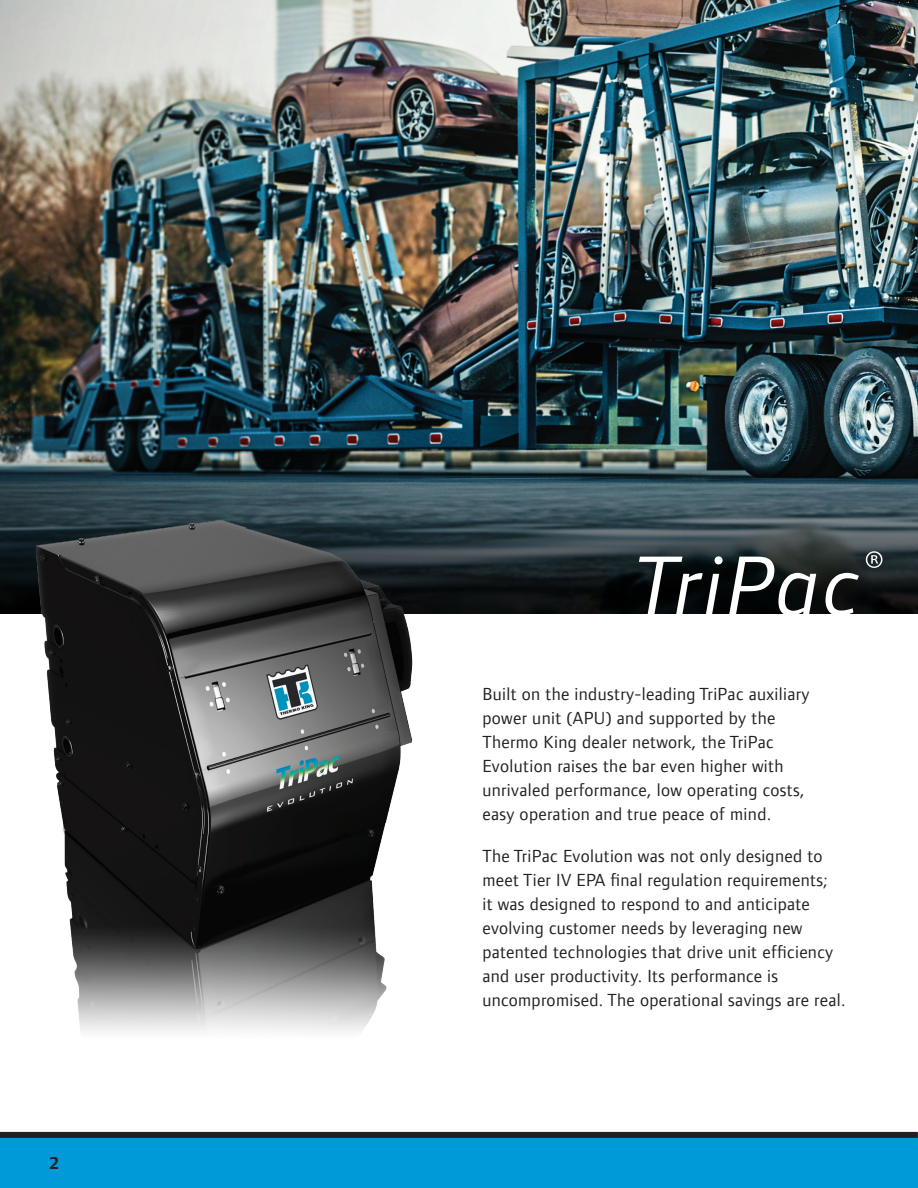
<style>
.page{position:relative;width:918px;height:1188px;background:#fff}
.page>*{position:absolute;margin:0;border:0;box-sizing:border-box;transform-origin:0 0}
.t1{font:italic 87.9px "Foundry Form Sans";letter-spacing:.04em;color:#fff}
.t2{font:18px/24px "Foundry Form Sans";letter-spacing:.02em;color:#231f20}
.t3{font:700 18px "Foundry Form Sans";color:#231f20}
</style>
<div class="page">
<div style="left:0;top:1133px;width:918px;height:55px;background:#009ad9"></div>
<div style="left:0;top:1132px;width:918px;height:6px;background:#231f20"></div>
<img style="left:0;top:0;width:918px;height:67px">
<img style="left:0;top:67px;width:918px;height:547px">
<img style="left:0;top:484px;width:481px;height:548px">
<p class="t3" style="left:49px;top:1153px;width:11px">2</p>
<h1 class="t1" style="left:633px;top:537px;width:251px">TriPac<sup>®</sup></h1>
<p class="t2" style="left:482px;top:682px;width:329px">Built on the industry-leading TriPac auxiliary power unit (APU) and supported by the Thermo King dealer network, the TriPac Evolution raises the bar even higher with unrivaled performance, low operating costs, easy operation and true peace of mind.</p>
<p class="t2" style="left:482px;top:844px;width:365px">The TriPac Evolution was not only designed to meet Tier IV EPA final regulation requirements;<br>it was designed to respond to and anticipate evolving customer needs by leveraging new patented technologies that drive unit efficiency and user productivity. Its performance is uncompromised. The operational savings are real.</p>
</div>
